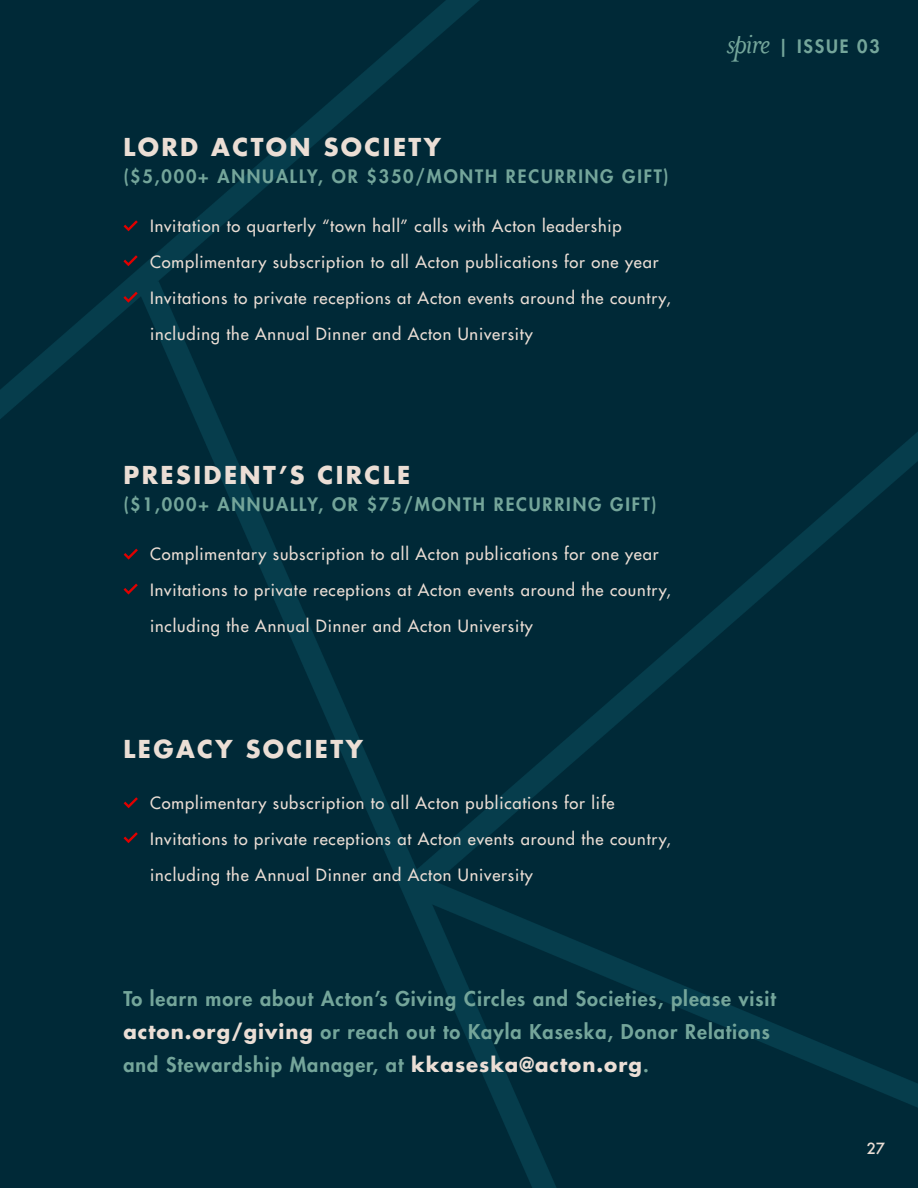
<style>
.page{position:relative;width:918px;height:1188px;background:#002937}
.page>*{position:absolute;margin:0;border:0;box-sizing:border-box;transform-origin:0 0}
.t1{font:italic 34.5px "Mrs Eaves OT";letter-spacing:-.04em;color:#74a59a}
.t2{font:700 24px "Futura Std";letter-spacing:.1em;color:#ebded5}
.t3{font:800 19.8px/33px "Futura Std";letter-spacing:.05em;color:#74a59a}
.t4{font:800 18px "Futura Std";letter-spacing:.1em;color:#74a59a}
.t5{font:500 16.5px/36px "Futura Std";letter-spacing:.05em;color:#ebded5}
.t6{font:500 15px "Futura";color:#ebded5}
.s1{font-weight:700;color:#ebded5}
</style>
<div class="page">
<svg style="left:124px;top:220px;width:14px;height:11px"></svg>
<svg style="left:124px;top:549px;width:14px;height:11px"></svg>
<svg style="left:124px;top:797px;width:14px;height:11px"></svg>
<svg style="left:123px;top:255px;width:15px;height:11px"></svg>
<svg style="left:124px;top:584px;width:14px;height:11px"></svg>
<svg style="left:124px;top:832px;width:14px;height:11px"></svg>
<svg style="left:123px;top:292px;width:15px;height:11px"></svg>
<p class="t2" style="left:124px;top:131px;width:319px">LORD ACTON SOCIETY</p>
<p class="t4" style="left:124px;top:165px;width:547px">($5,000+ ANNUALLY, OR $350/MONTH RECURRING GIFT)</p>
<p class="t5" style="left:150px;top:208px;width:473px">Invitation to quarterly “town hall” calls with Acton leadership</p>
<p class="t5" style="left:150px;top:244px;width:510px">Complimentary subscription to all Acton publications for one year</p>
<p class="t5" style="left:150px;top:280px;width:522px">Invitations to private receptions at Acton events around the country, including the Annual Dinner and Acton University</p>
<p class="t2" style="left:124px;top:459px;width:288px">PRESIDENT’S CIRCLE</p>
<p class="t4" style="left:124px;top:493px;width:534px">($1,000+ ANNUALLY, OR $75/MONTH RECURRING GIFT)</p>
<p class="t5" style="left:150px;top:536px;width:510px">Complimentary subscription to all Acton publications for one year</p>
<p class="t5" style="left:150px;top:572px;width:522px">Invitations to private receptions at Acton events around the country, including the Annual Dinner and Acton University</p>
<p class="t2" style="left:124px;top:733px;width:241px">LEGACY SOCIETY</p>
<p class="t5" style="left:150px;top:785px;width:466px">Complimentary subscription to all Acton publications for life</p>
<p class="t5" style="left:150px;top:821px;width:522px">Invitations to private receptions at Acton events around the country, including the Annual Dinner and Acton University</p>
<p class="t1" style="left:727px;top:24px;width:45px">spire</p>
<p class="t4" style="left:779px;top:35px;width:103px">| ISSUE 03</p>
<p class="t3" style="left:123px;top:982px;width:654px">To learn more about Acton’s Giving Circles and Societies, please visit <span class="s1">acton.org/giving</span> or reach out to Kayla Kaseska, Donor Relations and Stewardship Manager, at <span class="s1">kkaseska@acton.org</span>.</p>
<p class="t6" style="left:867px;top:1138px;width:20px">27</p>
</div>
